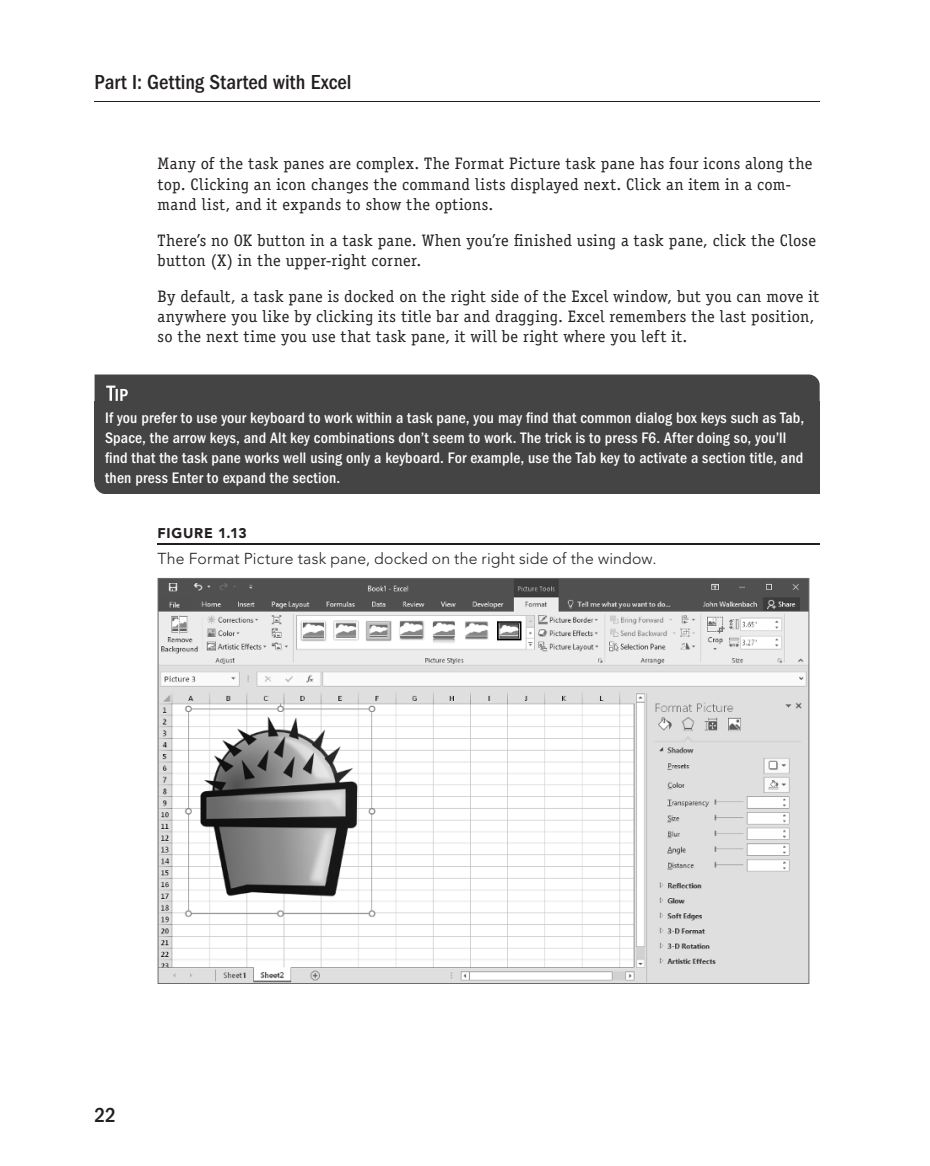
<style>
.page{position:relative;width:930px;height:1166px;background:#fff}
.page>*{position:absolute;margin:0;border:0;box-sizing:border-box;transform-origin:0 0}
.t1{font:500 condensed 21px "ITC Franklin Gothic Std";letter-spacing:.005em;color:#231f20}
.t2{font:16.62px/20.1px "Officina Serif Std";letter-spacing:.015em;color:#231f20}
.t3{font:500 condensed 15.75px/20.1px "ITC Franklin Gothic Std";letter-spacing:.01em;color:#fff}
.t4{font:300 15.75px "Avenir LT Std";letter-spacing:.01em;color:#231f20}
.t5{font:900 14px "Avenir LT Std";letter-spacing:.05em;color:#231f20}
</style>
<div class="page">
<hr style="left:94px;top:102px;width:725px;height:1px;background:#231f20">
<div style="left:94px;top:401px;width:725px;height:93px;background:#444"></div>
<hr style="left:157px;top:543px;width:662px;height:1px;background:#231f20">
<img style="left:160px;top:580px;width:647px;height:402px">
<div style="left:94px;top:374px;width:725px;height:27px;background:#444"></div>
<p class="t1" style="left:94px;top:74px;width:258px">Part I: Getting Started with Excel</p>
<p class="t2" style="left:157px;top:155px;width:656px">Many of the task panes are complex. The Format Picture task pane has four icons along the top. Clicking an icon changes the command lists displayed next. Click an item in a com&shy;mand list, and it expands to show the options.</p>
<p class="t2" style="left:157px;top:231px;width:659px">There’s no OK button in a task pane. When you’re finished using a task pane, click the Close button (X) in the upper-right corner.</p>
<p class="t2" style="left:157px;top:287px;width:663px">By default, a task pane is docked on the right side of the Excel window, but you can move it anywhere you like by clicking its title bar and dragging. Excel remembers the last position, so the next time you use that task pane, it will be right where you left it.</p>
<p class="t3" style="left:105px;top:409px;width:700px">If you prefer to use your keyboard to work within a task pane, you may find that common dialog box keys such as Tab, Space, the arrow keys, and Alt key combinations don’t seem to work. The trick is to press F6. After doing so, you’ll find that the task pane works well using only a keyboard. For example, use the Tab key to activate a section title, and then press Enter to expand the section.</p>
<p class="t5" style="left:157px;top:527px;width:91px">FIGURE 1.13</p>
<p class="t4" style="left:157px;top:551px;width:500px">The Format Picture task pane, docked on the right side of the window.</p>
<p class="t1" style="left:94px;top:1107px;width:23px">22</p>
</div>
